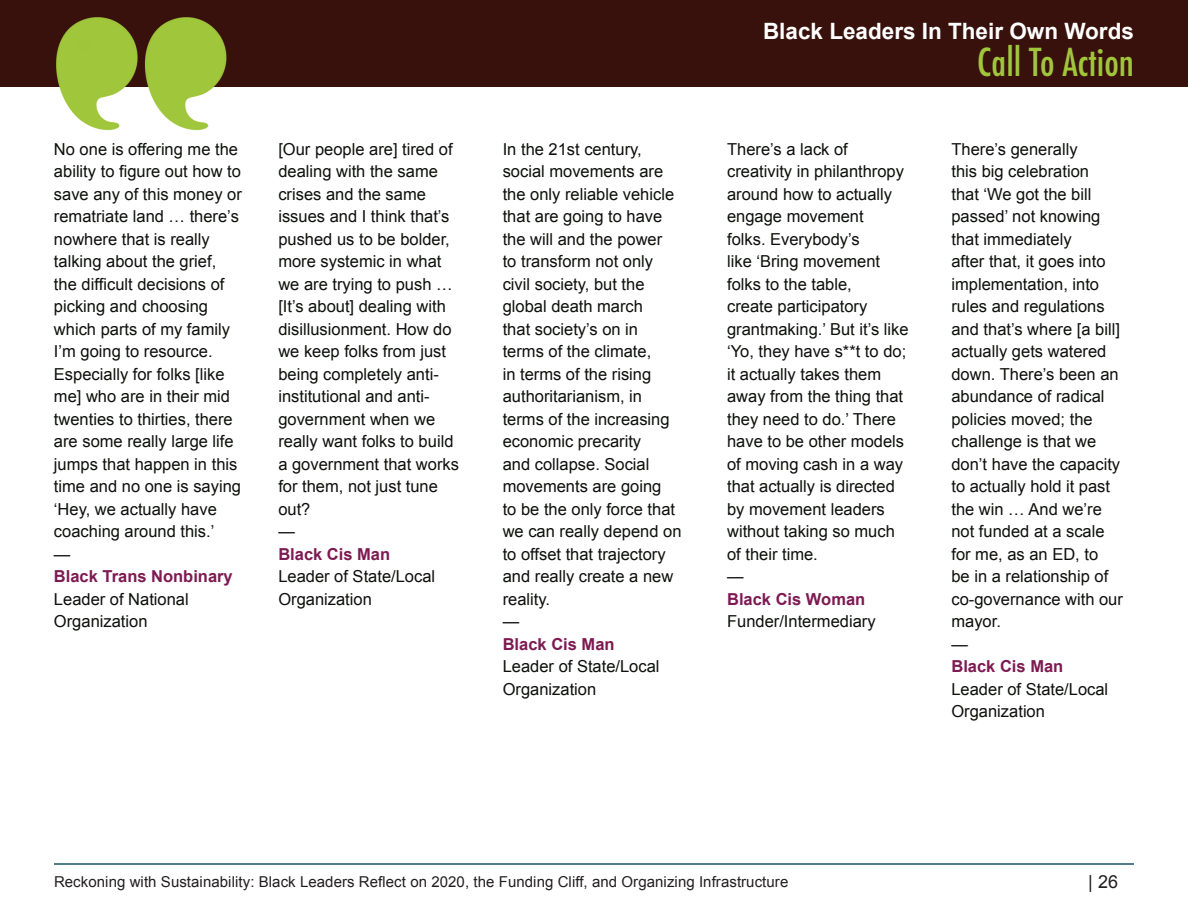
<style>
.page{position:relative;width:1188px;height:918px;background:#fff}
.page>*{position:absolute;margin:0;border:0;box-sizing:border-box;transform-origin:0 0}
.t1{font:500 condensed 37.5px "Futura";color:#a0c63c}
.t2{font:700 22.5px "Arial";color:#fff}
.t3{font:18px "Arial";color:#231f20}
.t4{font:16.5px/22.5px "Arial";color:#0d100c}
.t5{font:700 16.5px "Arial";color:#7e1a52}
.t6{font:15px "Arial";letter-spacing:.005em;color:#231f20}
.s1{font-weight:700;color:#7e1a52}
</style>
<div class="page">
<hr style="left:54px;top:863px;width:1080px;height:2px;background:#1a5166">
<div style="left:0;top:0;width:1188px;height:86px;background:#39110c"></div>
<img style="left:54px;top:17px;width:173px;height:114px">
<p class="t4" style="left:54px;top:138px;width:190px">No one is offering me the ability to figure out how to save any of this money or rematriate land … there’s nowhere that is really talking about the grief, the difficult decisions of picking and choosing which parts of my family<br>I’m going to resource.<br>Especially for folks [like me] who are in their mid twenties to thirties, there are some really large life jumps that happen in this time and no one is saying ‘Hey, we actually have coaching around this.’</p>
<p class="t4" style="left:54px;top:543px;width:18px">—</p>
<p class="t4" style="left:54px;top:565px;width:180px"><span class="s1">Black Trans Nonbinary<br></span>Leader of National<br>Organization</p>
<p class="t4" style="left:278px;top:138px;width:182px">[Our people are] tired of dealing with the same crises and the same issues and I think that’s pushed us to be bolder, more systemic in what we are trying to push … [It’s about] dealing with disillusionment. How do we keep folks from just being completely anti&shy;institutional and anti&shy;government when we really want folks to build a government that works for them, not just tune out?</p>
<p class="t4" style="left:278px;top:520px;width:18px">—</p>
<p class="t5" style="left:278px;top:543px;width:113px">Black Cis Man</p>
<p class="t4" style="left:278px;top:565px;width:158px">Leader of State/Local<br>Organization</p>
<p class="t4" style="left:503px;top:138px;width:180px">In the 21st century, social movements are the only reliable vehicle that are going to have the will and the power<br>to transform not only civil society, but the global death march<br>that society’s on in terms of the climate,<br>in terms of the rising authoritarianism, in terms of the increasing economic precarity<br>and collapse. Social movements are going<br>to be the only force that we can really depend on to offset that trajectory and really create a new reality.</p>
<p class="t4" style="left:503px;top:610px;width:18px">—</p>
<p class="t5" style="left:503px;top:633px;width:113px">Black Cis Man</p>
<p class="t4" style="left:503px;top:655px;width:158px">Leader of State/Local<br>Organization</p>
<p class="t2" style="left:763px;top:16px;width:372px">Black Leaders In Their Own Words</p>
<p class="t1" style="left:977px;top:38px;width:158px">Call To Action</p>
<p class="t4" style="left:727px;top:138px;width:183px">There’s a lack of creativity in philanthropy around how to actually engage movement<br>folks. Everybody’s<br>like ‘Bring movement folks to the table,<br>create participatory grantmaking.’ But it’s like ‘Yo, they have s**t to do; it actually takes them away from the thing that they need to do.’ There have to be other models of moving cash in a way that actually is directed by movement leaders without taking so much of their time.</p>
<p class="t4" style="left:727px;top:565px;width:18px">—</p>
<p class="t4" style="left:727px;top:588px;width:150px"><span class="s1">Black Cis Woman<br></span>Funder/Intermediary</p>
<p class="t4" style="left:951px;top:138px;width:173px">There’s generally<br>this big celebration<br>that ‘We got the bill passed’ not knowing that immediately<br>after that, it goes into implementation, into rules and regulations and that’s where [a bill] actually gets watered down. There’s been an abundance of radical policies moved; the challenge is that we don’t have the capacity to actually hold it past the win … And we’re not funded at a scale for me, as an ED, to<br>be in a relationship of co-governance with our mayor.</p>
<p class="t4" style="left:951px;top:633px;width:18px">—</p>
<p class="t5" style="left:951px;top:656px;width:113px">Black Cis Man</p>
<p class="t4" style="left:951px;top:678px;width:158px">Leader of State/Local<br>Organization</p>
<p class="t6" style="left:54px;top:872px;width:736px">Reckoning with Sustainability: Black Leaders Reflect on 2020, the Funding Cliff, and Organizing Infrastructure</p>
<p class="t3" style="left:1088px;top:870px;width:31px">| 26</p>
</div>
